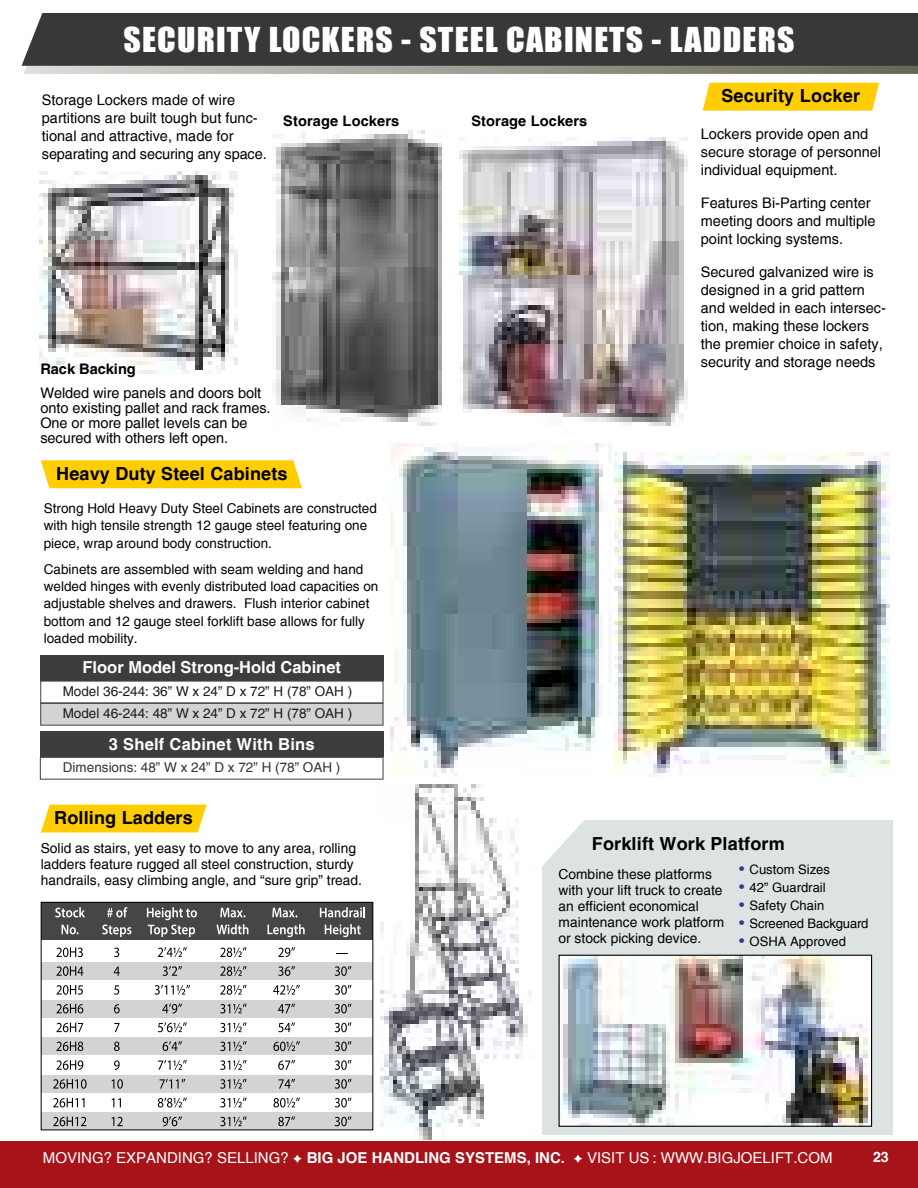
<style>
.page{position:relative;width:918px;height:1188px;background:#fff}
.page>*{position:absolute;margin:0;border:0;box-sizing:border-box;transform-origin:0 0}
.t1{font:31.5px "Impact";letter-spacing:.035em;color:#fff;scale:1.07 1}
.t2{font:700 18px "Helvetica";letter-spacing:.01em;color:#000}
.t3{font:700 16.5px "Helvetica";color:#fff}
.t4{font:700 15px "Helvetica";color:#fff}
.t5{font:15px "Helvetica";color:#fff}
.t6{font:15px/18px "Helvetica";color:#25408f;text-align:justify}
.t7{font:14.55px/18px "Helvetica";color:#000}
.t8{font:700 14.55px "Helvetica";letter-spacing:.01em;color:#000}
.t9{font:700 14.25px "Helvetica";color:#fff}
.t10{font:13.8px/16px "Helvetica";color:#000}
.t11{font:13.5px/17.2px "Helvetica";color:#000}
.t12{font:13.5px/22.5px "Helvetica";color:#1c1c1c}
.t13{font:13.5px "Helvetica";color:#333334}
.t14{font:13.05px/18px "Helvetica";color:#000}
.s1{font-weight:400}
</style>
<div class="page">
<div style="left:0;top:1142px;width:918px;height:46px;background:#a71318"></div>
<svg style="left:23px;top:66px;width:895px;height:8px;background:#a0a096"></svg>
<div style="left:21px;top:13px;width:897px;height:53px;background:#383839"></div>
<svg style="left:702px;top:83px;width:177px;height:28px;background:#ffcf0e"></svg>
<img style="left:459px;top:138px;width:228px;height:288px">
<img style="left:39px;top:171px;width:198px;height:203px">
<img style="left:272px;top:131px;width:170px;height:294px">
<img style="left:390px;top:443px;width:213px;height:333px">
<svg style="left:40px;top:460px;width:262px;height:28px;background:#ffcf0c"></svg>
<img style="left:615px;top:452px;width:274px;height:324px">
<div style="left:40px;top:655px;width:343px;height:26px;background:#3b3e3b"></div>
<div style="left:40px;top:703px;width:343px;height:23px;background:#d1d3d4;border:1px solid #414042"></div>
<div style="left:41px;top:805px;width:166px;height:27px;background:#ffcd00"></div>
<div style="left:41px;top:902px;width:332px;height:38px;background:#464547"></div>
<div style="left:41px;top:962px;width:332px;height:18px;background:#d1d3d4"></div>
<div style="left:41px;top:1000px;width:332px;height:18px;background:#d1d3d4"></div>
<div style="left:41px;top:1037px;width:332px;height:18px;background:#d1d3d4"></div>
<div style="left:41px;top:1075px;width:332px;height:17px;background:#d1d3d4"></div>
<div style="left:41px;top:1112px;width:332px;height:18px;background:#d1d3d4"></div>
<svg style="left:55px;top:907px;width:30px;height:10px"></svg>
<svg style="left:62px;top:925px;width:17px;height:9px"></svg>
<svg style="left:56px;top:947px;width:27px;height:10px"></svg>
<svg style="left:56px;top:966px;width:27px;height:10px"></svg>
<svg style="left:56px;top:985px;width:27px;height:10px"></svg>
<svg style="left:56px;top:1004px;width:27px;height:9px"></svg>
<svg style="left:56px;top:1023px;width:27px;height:9px"></svg>
<svg style="left:56px;top:1041px;width:27px;height:10px"></svg>
<svg style="left:56px;top:1060px;width:27px;height:10px"></svg>
<svg style="left:53px;top:1079px;width:34px;height:10px"></svg>
<svg style="left:53px;top:1098px;width:32px;height:10px"></svg>
<svg style="left:53px;top:1117px;width:33px;height:9px"></svg>
<svg style="left:107px;top:907px;width:20px;height:10px"></svg>
<svg style="left:102px;top:925px;width:29px;height:12px"></svg>
<svg style="left:114px;top:948px;width:5px;height:9px"></svg>
<svg style="left:114px;top:967px;width:6px;height:9px"></svg>
<svg style="left:114px;top:985px;width:5px;height:10px"></svg>
<svg style="left:114px;top:1004px;width:6px;height:9px"></svg>
<svg style="left:114px;top:1023px;width:6px;height:9px"></svg>
<svg style="left:114px;top:1042px;width:6px;height:9px"></svg>
<svg style="left:114px;top:1060px;width:6px;height:10px"></svg>
<svg style="left:112px;top:1079px;width:11px;height:10px"></svg>
<svg style="left:112px;top:1098px;width:9px;height:9px"></svg>
<svg style="left:112px;top:1117px;width:11px;height:9px"></svg>
<svg style="left:147px;top:907px;width:50px;height:30px"></svg>
<svg style="left:158px;top:947px;width:29px;height:10px"></svg>
<svg style="left:163px;top:966px;width:19px;height:10px"></svg>
<svg style="left:155px;top:985px;width:35px;height:10px"></svg>
<svg style="left:162px;top:1004px;width:20px;height:9px"></svg>
<svg style="left:158px;top:1022px;width:29px;height:10px"></svg>
<svg style="left:163px;top:1041px;width:19px;height:10px"></svg>
<svg style="left:158px;top:1060px;width:29px;height:10px"></svg>
<svg style="left:160px;top:1079px;width:25px;height:10px"></svg>
<svg style="left:158px;top:1098px;width:29px;height:10px"></svg>
<svg style="left:163px;top:1116px;width:19px;height:10px"></svg>
<svg style="left:220px;top:908px;width:25px;height:9px"></svg>
<svg style="left:216px;top:924px;width:32px;height:10px"></svg>
<svg style="left:220px;top:947px;width:27px;height:10px"></svg>
<svg style="left:220px;top:966px;width:27px;height:10px"></svg>
<svg style="left:220px;top:985px;width:27px;height:10px"></svg>
<svg style="left:220px;top:1004px;width:27px;height:9px"></svg>
<svg style="left:220px;top:1022px;width:27px;height:10px"></svg>
<svg style="left:220px;top:1041px;width:27px;height:10px"></svg>
<svg style="left:220px;top:1060px;width:27px;height:10px"></svg>
<svg style="left:220px;top:1079px;width:27px;height:10px"></svg>
<svg style="left:220px;top:1098px;width:27px;height:10px"></svg>
<svg style="left:220px;top:1116px;width:27px;height:10px"></svg>
<svg style="left:272px;top:908px;width:25px;height:9px"></svg>
<svg style="left:267px;top:924px;width:38px;height:13px"></svg>
<svg style="left:278px;top:947px;width:17px;height:10px"></svg>
<svg style="left:278px;top:966px;width:17px;height:10px"></svg>
<svg style="left:273px;top:985px;width:27px;height:10px"></svg>
<svg style="left:278px;top:1004px;width:17px;height:9px"></svg>
<svg style="left:278px;top:1022px;width:17px;height:10px"></svg>
<svg style="left:273px;top:1041px;width:27px;height:10px"></svg>
<svg style="left:278px;top:1060px;width:17px;height:10px"></svg>
<svg style="left:279px;top:1079px;width:16px;height:10px"></svg>
<svg style="left:273px;top:1098px;width:27px;height:10px"></svg>
<svg style="left:278px;top:1116px;width:17px;height:10px"></svg>
<svg style="left:320px;top:907px;width:45px;height:10px"></svg>
<svg style="left:325px;top:924px;width:36px;height:13px"></svg>
<svg style="left:336px;top:953px;width:12px;height:1px"></svg>
<svg style="left:335px;top:966px;width:16px;height:10px"></svg>
<svg style="left:335px;top:985px;width:16px;height:10px"></svg>
<svg style="left:335px;top:1004px;width:16px;height:9px"></svg>
<svg style="left:335px;top:1022px;width:16px;height:10px"></svg>
<svg style="left:335px;top:1041px;width:16px;height:10px"></svg>
<svg style="left:335px;top:1060px;width:16px;height:10px"></svg>
<svg style="left:335px;top:1079px;width:16px;height:10px"></svg>
<svg style="left:335px;top:1098px;width:16px;height:10px"></svg>
<svg style="left:335px;top:1116px;width:16px;height:10px"></svg>
<div style="left:41px;top:902px;width:332px;height:228px;border:1px solid #000"></div>
<img style="left:380px;top:785px;width:151px;height:354px">
<div style="left:542px;top:820px;width:351px;height:315px;background:#dde3e3"></div>
<svg style="left:542px;top:820px;width:42px;height:46px"></svg>
<img style="left:561px;top:957px;width:309px;height:168px">
<div style="left:559px;top:955px;width:313px;height:172px;border:1px solid #000"></div>
<div style="left:40px;top:731px;width:343px;height:26px;background:#3b3e3b"></div>
<div style="left:40px;top:757px;width:343px;height:23px;border:1px solid #414042"></div>
<h1 class="t1" style="left:123px;top:15px;width:629px">SECURITY LOCKERS - STEEL CABINETS - LADDERS</h1>
<p class="t7" style="left:42px;top:91px;width:195px">Storage Lockers made of wire</p>
<p class="t2" style="left:721px;top:85px;width:140px">Security Locker</p>
<p class="t7" style="left:42px;top:109px;width:226px">partitions are built tough but func&shy;tional and attractive, made for separating and securing any space.</p>
<p class="t8" style="left:283px;top:112px;width:118px">Storage Lockers</p>
<p class="t8" style="left:471px;top:112px;width:118px">Storage Lockers</p>
<p class="t7" style="left:701px;top:125px;width:182px">Lockers provide open and secure storage of personnel individual equipment.</p>
<p class="t7" style="left:701px;top:194px;width:176px">Features Bi-Parting center meeting doors and multiple point locking systems.</p>
<p class="t7" style="left:701px;top:263px;width:187px">Secured galvanized wire is designed in a grid pattern and welded in each intersec&shy;tion, making these lockers the premier choice in safety, security and storage needs</p>
<p class="t8" style="left:40px;top:360px;width:97px">Rack Backing</p>
<p class="t7" style="left:40px;top:385px;width:232px;line-height:15px">Welded wire panels and doors bolt onto existing pallet and rack frames.<br>One or more pallet levels can be secured with others left open.</p>
<p class="t2" style="left:56px;top:463px;width:233px">Heavy Duty Steel Cabinets</p>
<p class="t11" style="left:44px;top:500px;width:335px">Strong Hold Heavy Duty Steel Cabinets are constructed with high tensile strength 12 gauge steel featuring one piece, wrap around body construction.</p>
<p class="t11" style="left:44px;top:560px;width:336px">Cabinets are assembled with seam welding and hand welded hinges with evenly distributed load capacities on adjustable shelves and drawers. Flush interior cabinet bottom and 12 gauge steel forklift base allows for fully loaded mobility.</p>
<p class="t3" style="left:83px;top:657px;width:260px">Floor Model Strong-Hold Cabinet</p>
<p class="t12" style="left:63px;top:680px;width:291px">Model 36-244: 36” W x 24” D x 72” H (78” OAH )<br>Model 46-244: 48” W x 24” D x 72” H (78” OAH )</p>
<p class="t3" style="left:109px;top:734px;width:207px">3 Shelf Cabinet With Bins</p>
<p class="t13" style="left:63px;top:759px;width:279px">Dimensions: 48” W x 24” D x 72” H (78” OAH )</p>
<p class="t2" style="left:54px;top:807px;width:140px">Rolling Ladders</p>
<p class="t10" style="left:41px;top:840px;width:323px">Solid as stairs, yet easy to move to any area, rolling ladders feature rugged all steel construction, sturdy handrails, easy climbing angle, and “sure grip” tread.</p>
<p class="t2" style="left:592px;top:832px;width:194px">Forklift Work Platform</p>
<p class="t10" style="left:559px;top:866px;width:167px">Combine these platforms with your lift truck to create an efficient economical maintenance work platform or stock picking device.</p>
<p class="t14" style="left:750px;top:860px;width:120px">Custom Sizes<br>42” Guardrail<br>Safety Chain<br>Screened Backguard<br>OSHA Approved</p>
<p class="t6" style="left:739px;top:860px;width:7px">• • • • •</p>
<p class="t4" style="left:43px;top:1148px;width:524px"><span class="s1">MOVING? EXPANDING? SELLING?</span> BIG JOE HANDLING SYSTEMS, INC.</p>
<p class="t5" style="left:587px;top:1149px;width:247px">VISIT US : WWW.BIGJOELIFT.COM</p>
<p class="t9" style="left:873px;top:1149px;width:17px">23</p>
</div>
